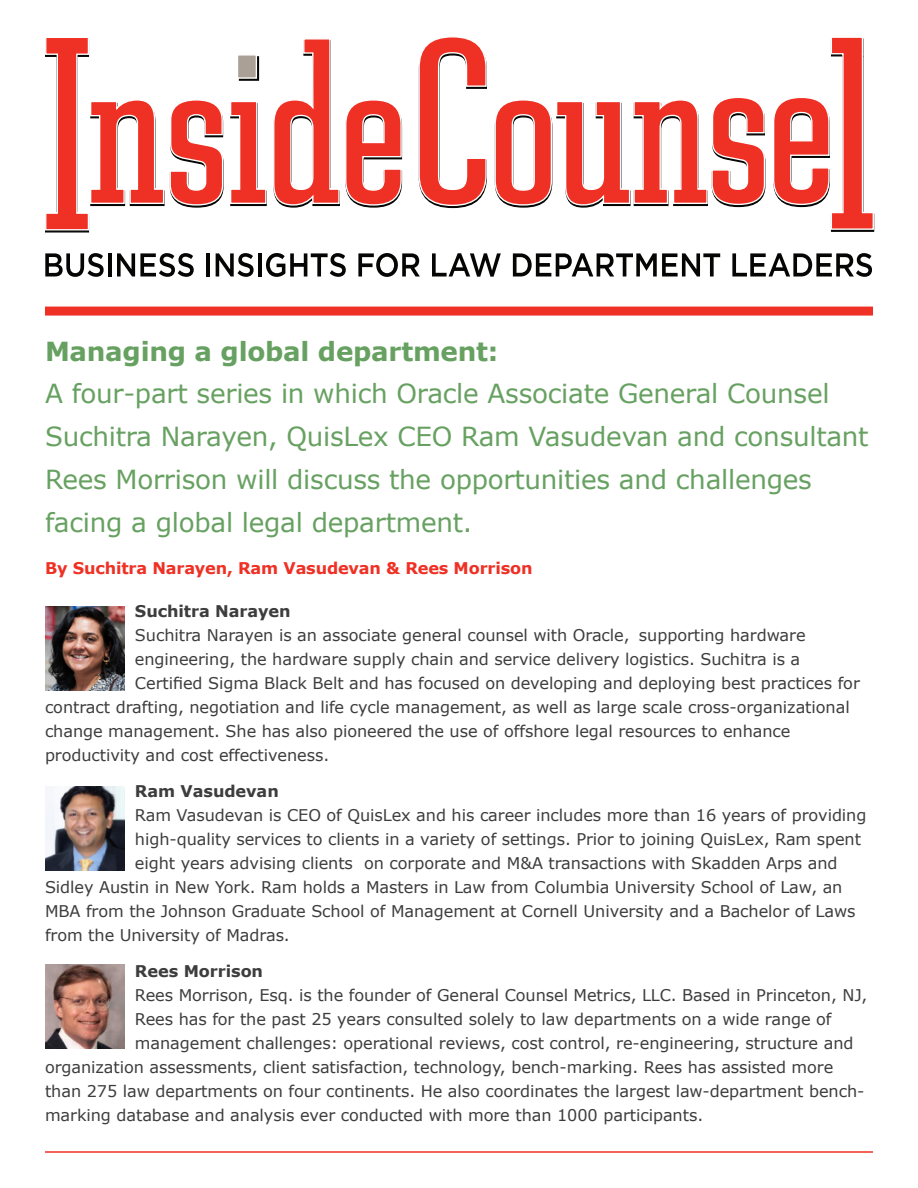
<style>
.page{position:relative;width:918px;height:1188px;background:#fff}
.page>*{position:absolute;margin:0;border:0;box-sizing:border-box;transform-origin:0 0}
.t1{font:26.25px/42.8px "Verdana";letter-spacing:-.01em;color:#67a161}
.t2{font:16.2px "Verdana";letter-spacing:-.005em;color:#3d3d3e}
.t3{font:700 16.2px "Verdana";letter-spacing:-.01em;color:#ef3024}
.t4{font:700 16.2px "Verdana";letter-spacing:-.005em;color:#3d3d3e}
.s1{font-weight:700}
</style>
<div class="page">
<svg style="left:45px;top:253px;width:59px;height:24px"></svg>
<hr style="left:108px;top:253px;width:4px;height:24px;background:#050504">
<svg style="left:117px;top:253px;width:77px;height:24px"></svg>
<hr style="left:207px;top:253px;width:3px;height:24px;background:#050504">
<svg style="left:216px;top:253px;width:38px;height:24px"></svg>
<hr style="left:258px;top:253px;width:4px;height:24px;background:#050504">
<svg style="left:266px;top:253px;width:80px;height:24px"></svg>
<svg style="left:358px;top:253px;width:62px;height:24px"></svg>
<svg style="left:432px;top:253px;width:69px;height:24px"></svg>
<svg style="left:513px;top:253px;width:207px;height:24px"></svg>
<svg style="left:732px;top:253px;width:140px;height:24px"></svg>
<svg style="left:45px;top:38px;width:358px;height:195px"></svg>
<svg style="left:418px;top:37px;width:69px;height:172px"></svg>
<svg style="left:494px;top:98px;width:272px;height:110px"></svg>
<svg style="left:773px;top:37px;width:101px;height:195px"></svg>
<div style="left:45px;top:307px;width:828px;height:9px;background:#ef3024"></div>
<img style="left:45px;top:606px;width:79px;height:84px">
<img style="left:45px;top:786px;width:79px;height:84px">
<img style="left:45px;top:965px;width:79px;height:84px">
<hr style="left:45px;top:1151px;width:828px;height:2px;background:#ef3024">
<p class="t1" style="left:45px;top:329px;width:825px"><span class="s1">Managing a global department:<br></span>A four-part series in which Oracle Associate General Counsel Suchitra Narayen, QuisLex CEO Ram Vasudevan and consultant Rees Morrison will discuss the opportunities and challenges facing a global legal department.</p>
<p class="t3" style="left:45px;top:558px;width:489px">By Suchitra Narayen, Ram Vasudevan &amp; Rees Morrison</p>
<p class="t4" style="left:135px;top:601px;width:157px">Suchitra Narayen</p>
<p class="t2" style="left:135px;top:625px;width:672px">Suchitra Narayen is an associate general counsel with Oracle, supporting hardware</p>
<p class="t2" style="left:135px;top:649px;width:667px">engineering, the hardware supply chain and service delivery logistics. Suchitra is a</p>
<p class="t2" style="left:135px;top:673px;width:726px">Certified Sigma Black Belt and has focused on developing and deploying best practices for</p>
<p class="t2" style="left:45px;top:697px;width:806px">contract drafting, negotiation and life cycle management, as well as large scale cross-organizational</p>
<p class="t2" style="left:45px;top:721px;width:747px">change management. She has also pioneered the use of offshore legal resources to enhance</p>
<p class="t2" style="left:45px;top:745px;width:286px">productivity and cost effectiveness.</p>
<p class="t4" style="left:135px;top:781px;width:145px">Ram Vasudevan</p>
<p class="t2" style="left:135px;top:805px;width:733px">Ram Vasudevan is CEO of QuisLex and his career includes more than 16 years of providing</p>
<p class="t2" style="left:135px;top:829px;width:728px">high-quality services to clients in a variety of settings. Prior to joining QuisLex, Ram spent</p>
<p class="t2" style="left:135px;top:853px;width:704px">eight years advising clients on corporate and M&amp;A transactions with Skadden Arps and</p>
<p class="t2" style="left:45px;top:877px;width:799px">Sidley Austin in New York. Ram holds a Masters in Law from Columbia University School of Law, an</p>
<p class="t2" style="left:45px;top:901px;width:812px">MBA from the Johnson Graduate School of Management at Cornell University and a Bachelor of Laws</p>
<p class="t2" style="left:45px;top:925px;width:246px">from the University of Madras.</p>
<p class="t4" style="left:135px;top:961px;width:130px">Rees Morrison</p>
<p class="t2" style="left:135px;top:985px;width:734px">Rees Morrison, Esq. is the founder of General Counsel Metrics, LLC. Based in Princeton, NJ,</p>
<p class="t2" style="left:135px;top:1009px;width:698px">Rees has for the past 25 years consulted solely to law departments on a wide range of</p>
<p class="t2" style="left:135px;top:1033px;width:720px">management challenges: operational reviews, cost control, re-engineering, structure and</p>
<p class="t2" style="left:45px;top:1057px;width:790px">organization assessments, client satisfaction, technology, bench-marking. Rees has assisted more</p>
<p class="t2" style="left:45px;top:1081px;width:821px">than 275 law departments on four continents. He also coordinates the largest law-department bench-</p>
<p class="t2" style="left:45px;top:1105px;width:660px">marking database and analysis ever conducted with more than 1000 participants.</p>
</div>
